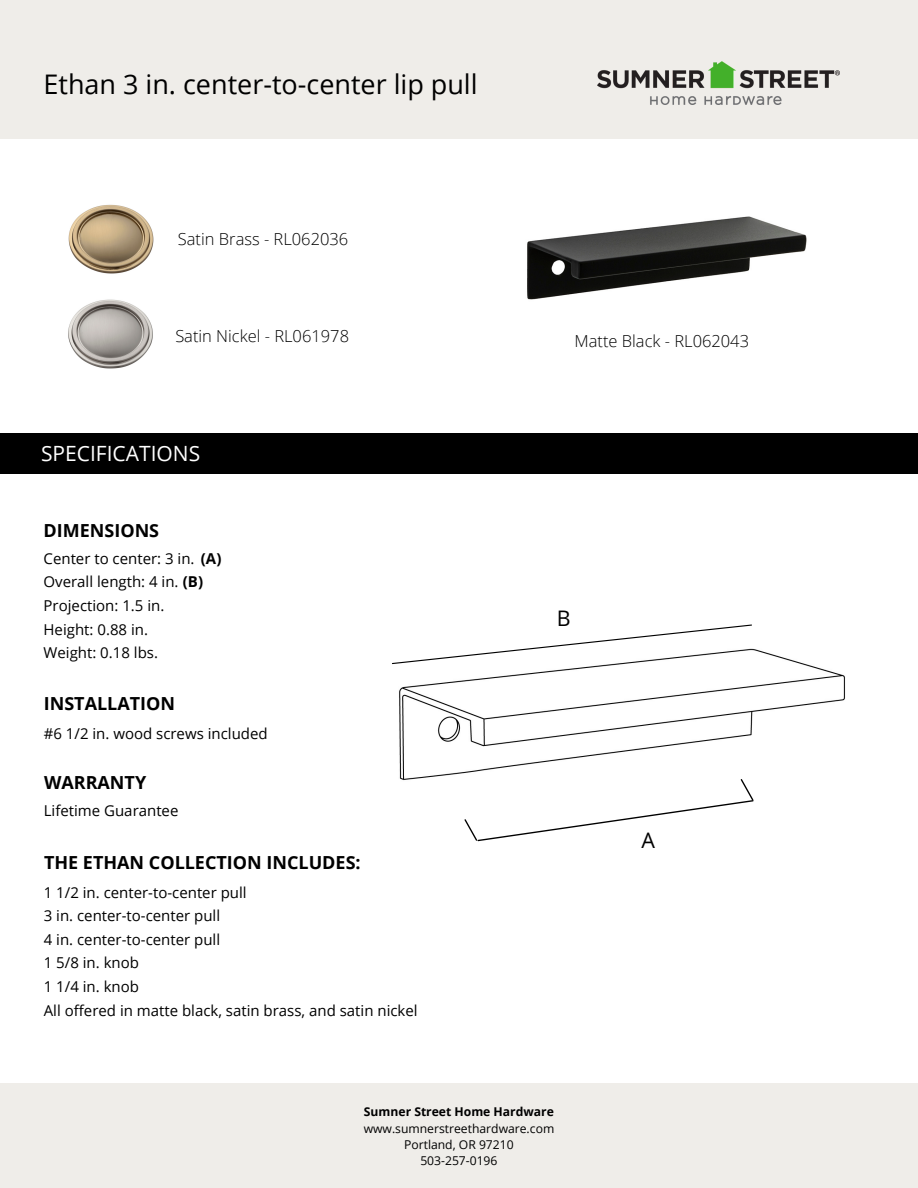
<style>
.page{position:relative;width:918px;height:1188px;background:#fff}
.page>*{position:absolute;margin:0;border:0;box-sizing:border-box;transform-origin:0 0}
.t1{font:27px "Open Sans";color:#000}
.t2{font:21.45px "Open Sans";color:#000}
.t3{font:21px "Open Sans";color:#fff}
.t4{font:700 18px "Open Sans";color:#000}
.t5{font:300 16.5px "Open Sans";color:#000}
.t6{font:15px/23.7px "Open Sans";color:#000}
.t7{font:12.15px/16.2px "Open Sans";color:#000;text-align:center}
.t8{font:700 12.15px "Open Sans";color:#000}
.s1{font-weight:700}
</style>
<div class="page">
<img style="left:399px;top:649px;width:446px;height:132px">
<svg style="left:392px;top:624px;width:361px;height:41px"></svg>
<svg style="left:463px;top:778px;width:292px;height:64px"></svg>
<img style="left:503px;top:138px;width:324px;height:162px">
<div style="left:0;top:433px;width:918px;height:41px;background:#000"></div>
<img style="left:68px;top:204px;width:86px;height:165px">
<div style="left:0;top:0;width:918px;height:138px;background:#efede9"></div>
<img style="left:598px;top:61px;width:241px;height:44px">
<div style="left:0;top:1083px;width:918px;height:105px;background:#efede9"></div>
<h1 class="t1" style="left:44px;top:65px;width:436px">Ethan 3 in. center-to-center lip pull</h1>
<p class="t5" style="left:178px;top:228px;width:172px">Satin Brass - RL062036</p>
<p class="t5" style="left:175px;top:325px;width:175px">Satin Nickel - RL061978</p>
<h3 class="t3" style="left:41px;top:439px;width:161px">SPECIFICATIONS</h3>
<p class="t4" style="left:44px;top:518px;width:117px">DIMENSIONS</p>
<p class="t6" style="left:44px;top:546px;width:179px">Center to center: 3 in. <span class="s1">(A)<br></span>Overall length: 4 in. <span class="s1">(B)<br></span>Projection: 1.5 in.<br>Height: 0.88 in.<br>Weight: 0.18 lbs.</p>
<p class="t4" style="left:44px;top:691px;width:133px">INSTALLATION</p>
<p class="t6" style="left:44px;top:722px;width:225px">#6 1/2 in. wood screws included</p>
<p class="t4" style="left:44px;top:769px;width:104px">WARRANTY</p>
<p class="t6" style="left:44px;top:799px;width:136px">Lifetime Guarantee</p>
<p class="t4" style="left:44px;top:850px;width:318px">THE ETHAN COLLECTION INCLUDES:</p>
<p class="t6" style="left:44px;top:880px;width:375px">1 1/2 in. center-to-center pull<br>3 in. center-to-center pull<br>4 in. center-to-center pull<br>1 5/8 in. knob<br>1 1/4 in. knob<br>All offered in matte black, satin brass, and satin nickel</p>
<p class="t5" style="left:575px;top:329px;width:176px">Matte Black - RL062043</p>
<h2 class="t2" style="left:557px;top:603px;width:15px">B</h2>
<h2 class="t2" style="left:641px;top:825px;width:15px">A</h2>
<p class="t8" style="left:364px;top:1103px;width:191px">Sumner Street Home Hardware</p>
<p class="t7" style="left:364px;top:1120px;width:192px">www.sumnerstreethardware.com<br>Portland, OR 97210<br>503-257-0196</p>
</div>
